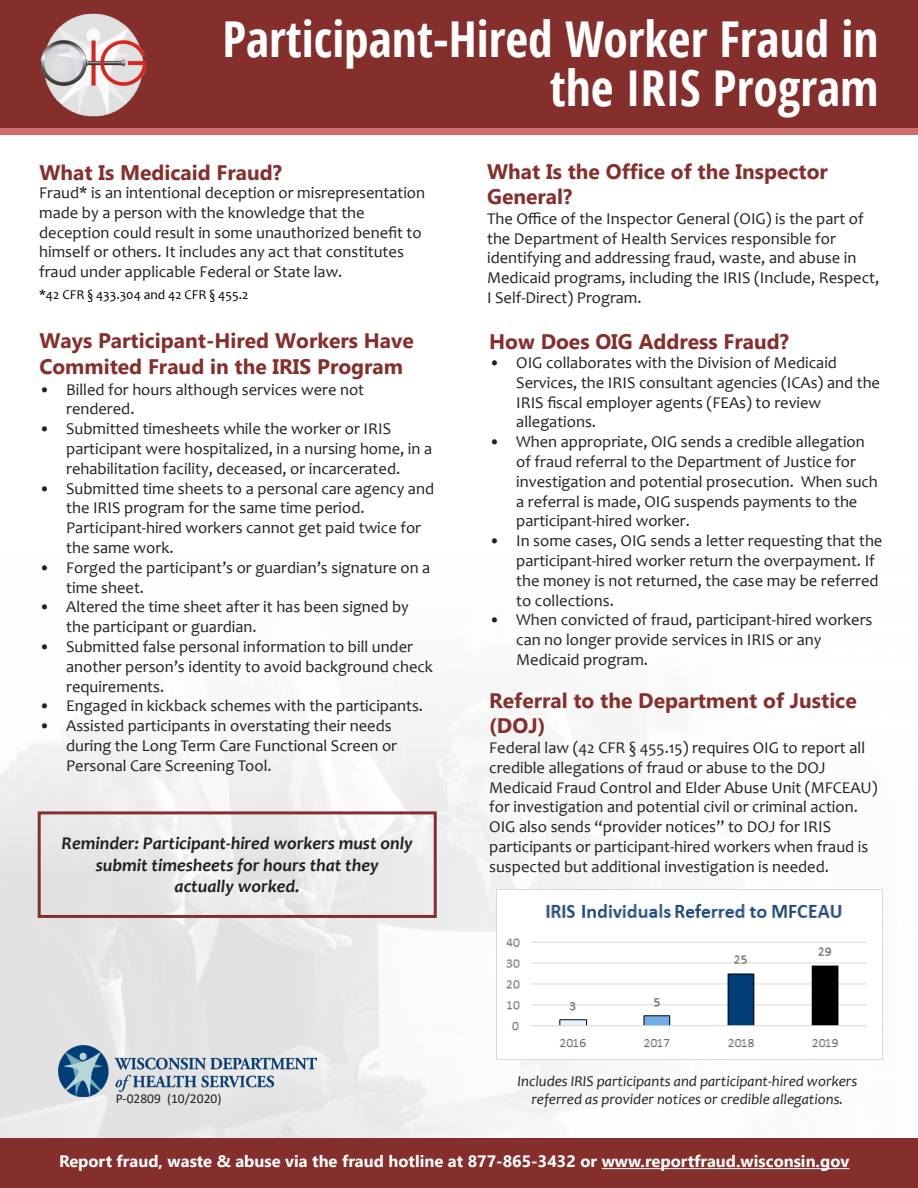
<style>
.page{position:relative;width:918px;height:1188px;background:#fff}
.page>*{position:absolute;margin:0;border:0;box-sizing:border-box;transform-origin:0 0}
.t1{font:700 condensed 49.5px/49.5px "Open Sans";color:#fff;text-align:right}
.t2{font:700 21px/25.2px "Gadugi";color:#852f2c}
.t3{font:italic 700 18px/21.6px "Candara";color:#231f20;text-align:center}
.t4{font:16.5px/19.8px "Candara";color:#231f20}
.t5{font:700 16.5px "Segoe UI";color:#fff}
.t6{font:italic 15px "Candara";color:#231f20}
.t7{font:13.5px "Candara";color:#000}
.t8{font:13.5px "Calibri";color:#231f20}
</style>
<div class="page">
<img style="left:0;top:711px;width:918px;height:428px">
<div style="left:0;top:1139px;width:918px;height:49px;background:#852f2c"></div>
<div style="left:0;top:0;width:918px;height:134px;background:#852f2c"></div>
<img style="left:496px;top:889px;width:386px;height:170px">
<div style="left:0;top:128px;width:918px;height:7px;background:#ce6c6e"></div>
<div style="left:38px;top:811px;width:399px;height:107px;border:3px solid #852f2c"></div>
<hr style="left:602px;top:1168px;width:247px;height:1px;background:#fff">
<img style="left:40px;top:14px;width:107px;height:103px">
<img style="left:58px;top:1045px;width:258px;height:52px">
<h1 class="t1" style="left:222px;top:13px;width:658px">Participant-Hired Worker Fraud in the IRIS Program</h1>
<p class="t2" style="left:39px;top:160px;width:244px">What Is Medicaid Fraud?</p>
<p class="t4" style="left:39px;top:183px;width:387px">Fraud* is an intentional deception or misrepresentation made by a person with the knowledge that the deception could result in some unauthorized benefit to himself or others. It includes any act that constitutes fraud under applicable Federal or State law.</p>
<p class="t7" style="left:39px;top:287px;width:211px">*42 CFR § 433.304 and 42 CFR § 455.2</p>
<p class="t2" style="left:39px;top:328px;width:376px">Ways Participant-Hired Workers Have<br>Commited Fraud in the IRIS Program</p>
<p class="t4" style="left:66px;top:379px;width:300px;text-indent:-27px">• Billed for hours although services were not rendered.</p>
<p class="t4" style="left:66px;top:419px;width:367px;text-indent:-27px">• Submitted timesheets while the worker or IRIS participant were hospitalized, in a nursing home, in a rehabilitation facility, deceased, or incarcerated.</p>
<p class="t4" style="left:66px;top:478px;width:369px;text-indent:-27px">• Submitted time sheets to a personal care agency and the IRIS program for the same time period.<br>Participant-hired workers cannot get paid twice for the same work.</p>
<p class="t4" style="left:66px;top:557px;width:366px;text-indent:-27px">• Forged the participant’s or guardian’s signature on a time sheet.</p>
<p class="t4" style="left:66px;top:597px;width:344px;text-indent:-27px">• Altered the time sheet after it has been signed by the participant or guardian.</p>
<p class="t4" style="left:66px;top:637px;width:368px;text-indent:-27px">• Submitted false personal information to bill under another person’s identity to avoid background check requirements.</p>
<p class="t4" style="left:39px;top:696px;width:385px">• Engaged in kickback schemes with the participants.</p>
<p class="t4" style="left:66px;top:716px;width:332px;text-indent:-27px">• Assisted participants in overstating their needs during the Long Term Care Functional Screen or<br>Personal Care Screening Tool.</p>
<p class="t3" style="left:62px;top:832px;width:353px">Reminder: Participant-hired workers must only submit timesheets for hours that they<br>actually worked.</p>
<p class="t2" style="left:487px;top:158px;width:342px">What Is the Office of the Inspector<br>General?</p>
<p class="t4" style="left:487px;top:208px;width:394px">The Office of the Inspector General (OIG) is the part of the Department of Health Services responsible for identifying and addressing fraud, waste, and abuse in Medicaid programs, including the IRIS (Include, Respect, I Self-Direct) Program.</p>
<p class="t2" style="left:489px;top:328px;width:301px">How Does OIG Address Fraud?</p>
<p class="t4" style="left:516px;top:353px;width:365px;text-indent:-27px">• OIG collaborates with the Division of Medicaid Services, the IRIS consultant agencies (ICAs) and the IRIS fiscal employer agents (FEAs) to review allegations.</p>
<p class="t4" style="left:516px;top:432px;width:363px;text-indent:-27px">• When appropriate, OIG sends a credible allegation of fraud referral to the Department of Justice for investigation and potential prosecution. When such a referral is made, OIG suspends payments to the participant-hired worker.</p>
<p class="t4" style="left:516px;top:531px;width:368px;text-indent:-27px">• In some cases, OIG sends a letter requesting that the participant-hired worker return the overpayment. If the money is not returned, the case may be referred to collections.</p>
<p class="t4" style="left:516px;top:610px;width:358px;text-indent:-27px">• When convicted of fraud, participant-hired workers can no longer provide services in IRIS or any<br>Medicaid program.</p>
<p class="t2" style="left:489px;top:688px;width:369px">Referral to the Department of Justice (DOJ)</p>
<p class="t4" style="left:489px;top:738px;width:390px">Federal law (42 CFR § 455.15) requires OIG to report all credible allegations of fraud or abuse to the DOJ Medicaid Fraud Control and Elder Abuse Unit (MFCEAU) for investigation and potential civil or criminal action.<br>OIG also sends “provider notices” to DOJ for IRIS participants or participant-hired workers when fraud is suspected but additional investigation is needed.</p>
<p class="t6" style="left:518px;top:1072px;width:341px">Includes IRIS participants and participant-hired workers</p>
<p class="t8" style="left:116px;top:1089px;width:107px">P-02809 (10/2020)</p>
<p class="t6" style="left:532px;top:1090px;width:313px">referred as provider notices or credible allegations.</p>
<p class="t5" style="left:59px;top:1146px;width:792px">Report fraud, waste &amp; abuse via the fraud hotline at 877-865-3432 or www.reportfraud.wisconsin.gov</p>
</div>
